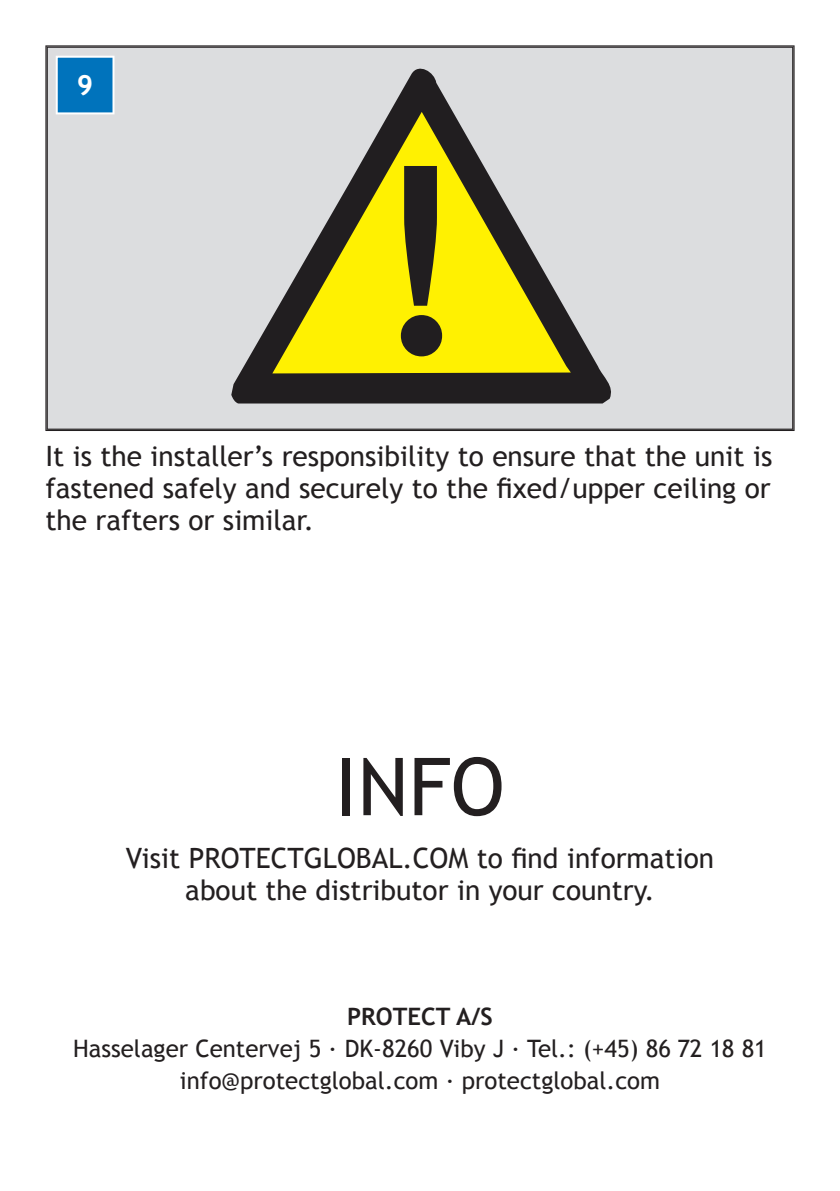
<style>
.page{position:relative;width:840px;height:1191px;background:#fff}
.page>*{position:absolute;margin:0;border:0;box-sizing:border-box;transform-origin:0 0}
.t1{font:700 258px "Trebuchet MS";color:#211e20}
.t2{font:80px "Trebuchet MS";color:#231f20}
.t3{font:28px/32px "Trebuchet MS";color:#231f20;text-align:center}
.t4{font:700 28px "Trebuchet MS";color:#fff}
.t5{font:24px/32px "Trebuchet MS";color:#231f20;text-align:center}
.t6{font:700 24px "Trebuchet MS";color:#231f20}
</style>
<div class="page">
<div style="left:47px;top:47px;width:745px;height:383px;background:#dcdddf"></div>
<svg style="left:56px;top:56px;width:58px;height:58px;background:#1b82c3"></svg>
<svg style="left:231px;top:62px;width:383px;height:341px;background:#bcb872"></svg>
<p class="t4" style="left:77px;top:68px;width:18px">9</p>
<h1 class="t1" style="left:373px;top:101px;width:96px">!</h1>
<p class="t3" style="left:45px;top:440px;width:728px;text-align:justify">It is the installer’s responsibility to ensure that the unit is fastened safely and securely to the fixed/upper ceiling or the rafters or similar.</p>
<h2 class="t2" style="left:335px;top:739px;width:171px">INFO</h2>
<p class="t3" style="left:126px;top:842px;width:589px">Visit PROTECTGLOBAL.COM to find information about the distributor in your country.</p>
<p class="t6" style="left:347px;top:1001px;width:147px">PROTECT A/S</p>
<p class="t5" style="left:73px;top:1032px;width:695px">Hasselager Centervej 5 · DK-8260 Viby J · Tel.: (+45) 86 72 18 81 info@protectglobal.com · protectglobal.com</p>
</div>
